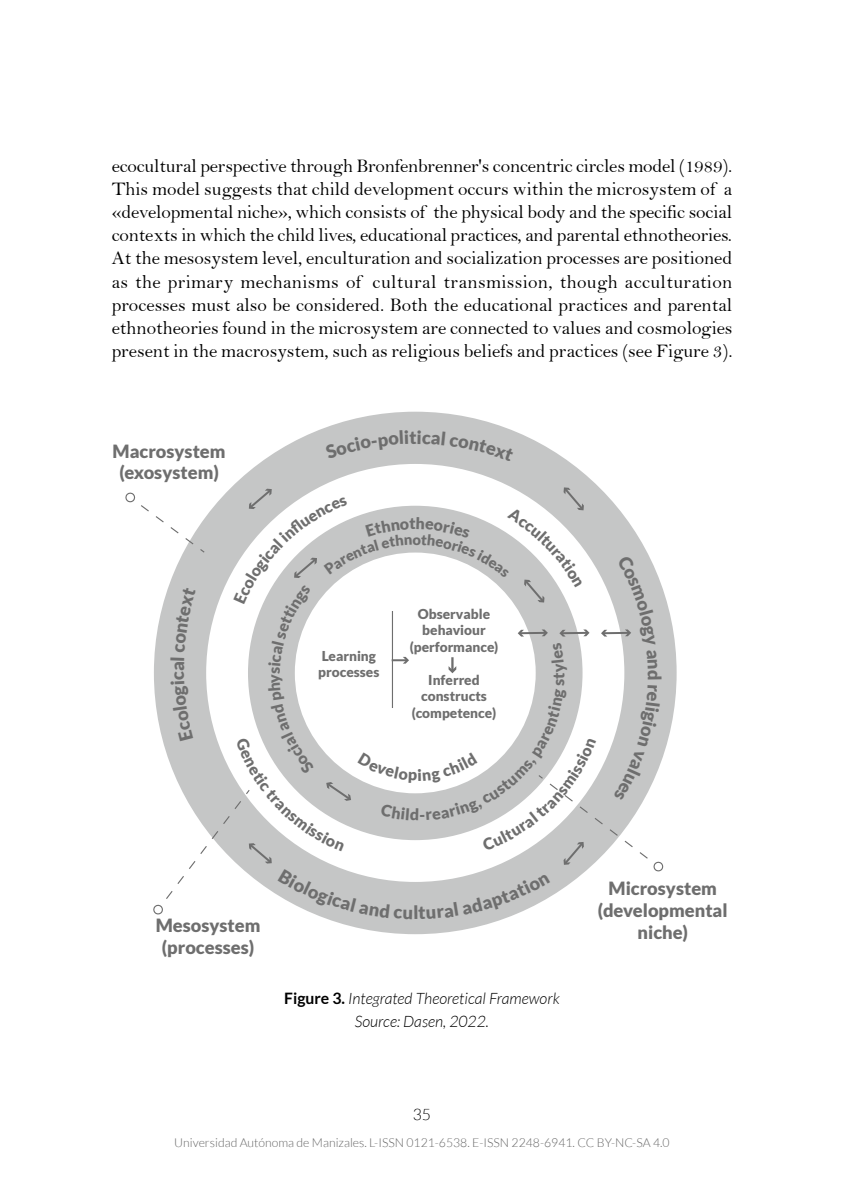
<style>
.page{position:relative;width:844px;height:1191px;background:#fff}
.page>*{position:absolute;margin:0;border:0;box-sizing:border-box;transform-origin:0 0}
.t1{font:19.25px/23.1px "Bell";color:#000;text-align:justify}
.t2{font:900 18.2px/21.9px "Lato";color:#6e6e6e;text-align:center}
.t3{font:900 15.92px "Lato";color:#6e6e6e}
.t4{font:italic 300 15.75px/23.1px "Lato";color:#000;text-align:center}
.t5{font:300 15.75px "Lato";color:#000}
.t6{font:900 13.65px/16.4px "Lato";color:#6e6e6e;text-align:center}
.t7{font:300 12.25px "Lato";color:#676767}
.s1{font-weight:700;font-style:normal}
</style>
<div class="page">
<div style="left:154px;top:412px;width:522px;height:522px;background:#c5c6c6;border-radius:50%"></div>
<svg style="left:125px;top:486px;width:538px;height:433px"></svg>
<p class="t1" style="left:112px;top:154px;width:622px">ecocultural perspective through Bronfenbrenner's concentric circles model (1989).<br>This model suggests that child development occurs within the microsystem of a «developmental niche», which consists of the physical body and the specific social contexts in which the child lives, educational practices, and parental ethnotheories.<br>At the mesosystem level, enculturation and socialization processes are positioned as the primary mechanisms of cultural transmission, though acculturation processes must also be considered. Both the educational practices and parental ethnotheories found in the microsystem are connected to values and cosmologies present in the macrosystem, such as religious beliefs and practices (see Figure 3).</p>
<p class="t2" style="left:113px;top:439px;width:114px">Macrosystem (exosystem)</p>
<p class="t6" style="left:318px;top:647px;width:63px;text-align:left">Learning processes</p>
<p class="t6" style="left:409px;top:605px;width:90px">Observable behaviour (performance)</p>
<p class="t6" style="left:412px;top:671px;width:86px">Inferred constructs (competence)</p>
<p class="t3" style="left:549px;top:678px;width:8px;rotate:-90deg">t</p>
<p class="t2" style="left:597px;top:877px;width:131px">Microsystem (developmental</p>
<p class="t2" style="left:156px;top:914px;width:106px">Mesosystem</p>
<p class="t2" style="left:637px;top:921px;width:52px">niche)</p>
<p class="t2" style="left:162px;top:936px;width:94px">(processes)</p>
<p class="t4" style="left:284px;top:987px;width:277px"><span class="s1">Figure 3.</span> Integrated Theoretical Framework<br>Source: Dasen, 2022.</p>
<p class="t5" style="left:413px;top:1105px;width:20px">35</p>
<p class="t7" style="left:174px;top:1135px;width:496px">Universidad Autónoma de Manizales. L-ISSN 0121-6538. E-ISSN 2248-6941. CC BY-NC-SA 4.0</p>
</div>
